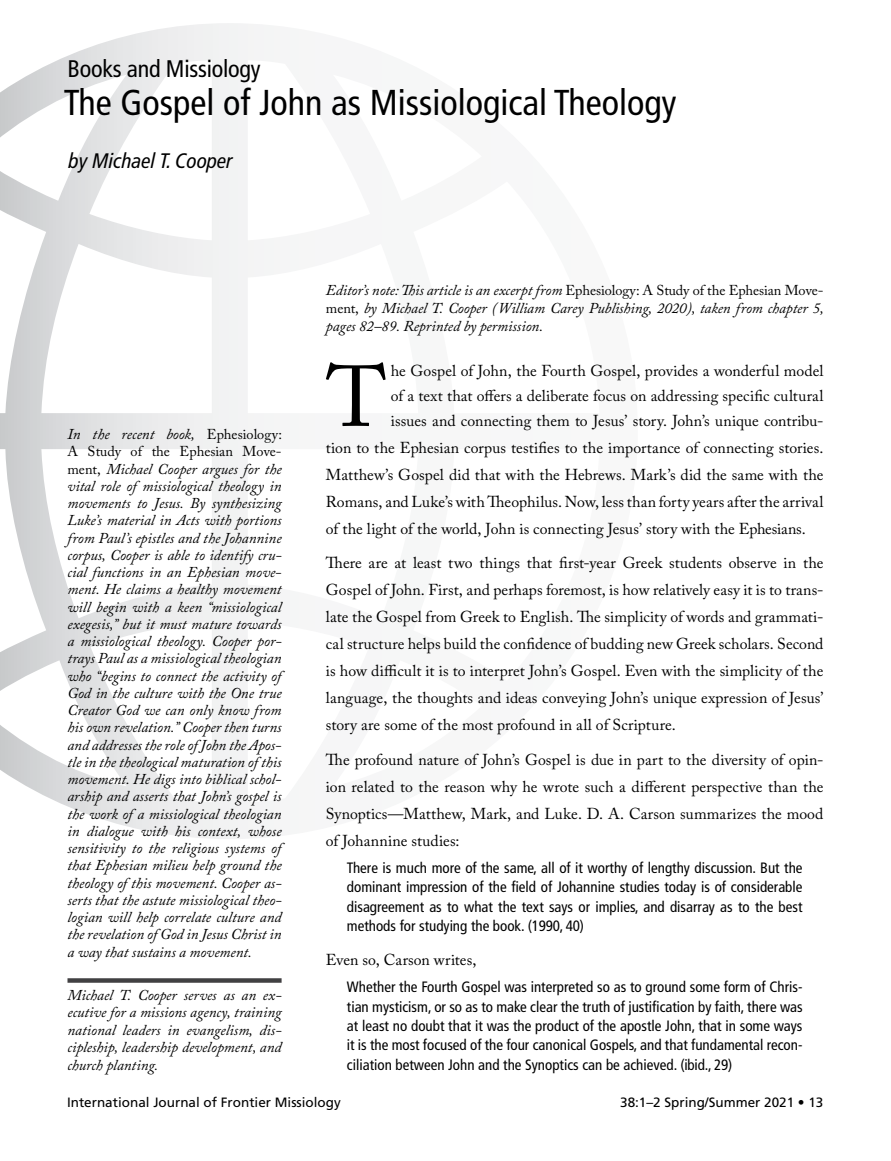
<style>
.page{position:relative;width:891px;height:1161px;background:#fff}
.page>*{position:absolute;margin:0;border:0;box-sizing:border-box;transform-origin:0 0}
.t1{font:85.35px "Adobe Caslon Pro";color:#000}
.t2{font:condensed 36px "Frutiger LT Std";color:#000}
.t3{font:condensed 24px "Frutiger LT Std";letter-spacing:-.01em;color:#000}
.t4{font:italic condensed 21px "Frutiger LT Std";color:#000}
.t5{font:15.75px/27px "Adobe Caslon Pro";letter-spacing:.005em;color:#000;text-align:justify}
.t6{font:italic 15px/17.2px "Adobe Caslon Pro";color:#000;text-align:justify}
.t7{font:condensed 15px/19.4px "Frutiger LT Std";color:#000;text-align:justify}
.t8{font:14.25px "Adobe Caslon Pro";color:#000}
.t9{font:13.5px "Frutiger LT Std";color:#000}
.s1{font-style:normal;font-size:14.25px}
</style>
<div class="page">
<svg style="left:0;top:23px;width:274px;height:816px"></svg>
<div style="left:68px;top:978px;width:214px;height:5px;background:#414042"></div>
<h3 class="t3" style="left:68px;top:55px;width:195px">Books and Missiology</h3>
<h2 class="t2" style="left:64px;top:82px;width:614px">The Gospel of John as Missiological Theology</h2>
<h3 class="t4" style="left:69px;top:148px;width:165px">by Michael T. Cooper</h3>
<p class="t6" style="left:67px;top:425px;width:216px">In the recent book, <span class="s1">Ephesiology:</span></p>
<p class="t8" style="left:67px;top:443px;width:216px">A Study of the Ephesian Move-</p>
<p class="t6" style="left:67px;top:460px;width:216px"><span class="s1">ment,</span> Michael Cooper argues for the vital role of missiological theology in movements to Jesus. By synthesizing Luke’s material in Acts with portions from Paul’s epistles and the Johannine corpus, Cooper is able to identify cru&shy;cial functions in an Ephesian move&shy;ment. He claims a healthy movement will begin with a keen “missiological exegesis,” but it must mature towards a missiological theology. Cooper por&shy;trays Paul as a missiological theologian who “begins to connect the activity of God in the culture with the One true Creator God we can only know from his own revelation.” Cooper then turns and addresses the role of John the Apos&shy;tle in the theological maturation of this movement. He digs into biblical schol&shy;arship and asserts that John’s gospel is the work of a missiological theologian in dialogue with his context, whose sensitivity to the religious systems of that Ephesian milieu help ground the theology of this movement. Cooper as&shy;serts that the astute missiological theo&shy;logian will help correlate culture and the revelation of God in Jesus Christ in a way that sustains a movement.</p>
<p class="t6" style="left:68px;top:986px;width:216px">Michael T. Cooper serves as an ex&shy;ecutive for a missions agency, training national leaders in evangelism, dis&shy;cipleship, leadership development, and church planting.</p>
<p class="t6" style="left:326px;top:280px;width:500px;line-height:18px">Editor’s note: This article is an excerpt from <span class="s1">Ephesiology: A Study of the Ephesian Move&shy;ment,</span> by Michael T. Cooper (William Carey Publishing, 2020), taken from chapter 5, pages 82–89. Reprinted by permission.</p>
<h1 class="t1" style="left:327px;top:346px;width:61px">T</h1>
<p class="t5" style="left:391px;top:359px;width:434px;line-height:24.8px">he Gospel of John, the Fourth Gospel, provides a wonderful model of a text that offers a deliberate focus on addressing specific cultural issues and connecting them to Jesus’ story. John’s unique contribu-</p>
<p class="t5" style="left:326px;top:434px;width:499px">tion to the Ephesian corpus testifies to the importance of connecting stories.<br>Matthew’s Gospel did that with the Hebrews. Mark’s did the same with the Romans, and Luke’s with Theophilus. Now, less than forty years after the arrival of the light of the world, John is connecting Jesus’ story with the Ephesians.</p>
<p class="t5" style="left:326px;top:549px;width:499px">There are at least two things that first-year Greek students observe in the Gospel of John. First, and perhaps foremost, is how relatively easy it is to trans&shy;late the Gospel from Greek to English. The simplicity of words and grammati&shy;cal structure helps build the confidence of budding new Greek scholars. Second is how difficult it is to interpret John’s Gospel. Even with the simplicity of the language, the thoughts and ideas conveying John’s unique expression of Jesus’ story are some of the most profound in all of Scripture.</p>
<p class="t5" style="left:326px;top:746px;width:499px">The profound nature of John’s Gospel is due in part to the diversity of opin&shy;ion related to the reason why he wrote such a different perspective than the Synoptics—Matthew, Mark, and Luke. D. A. Carson summarizes the mood of Johannine studies:</p>
<p class="t7" style="left:347px;top:858px;width:457px">There is much more of the same, all of it worthy of lengthy discussion. But the dominant impression of the field of Johannine studies today is of considerable disagreement as to what the text says or implies, and disarray as to the best methods for studying the book. (1990, 40)</p>
<p class="t5" style="left:326px;top:947px;width:152px">Even so, Carson writes,</p>
<p class="t7" style="left:347px;top:978px;width:457px">Whether the Fourth Gospel was interpreted so as to ground some form of Chris&shy;tian mysticism, or so as to make clear the truth of justification by faith, there was at least no doubt that it was the product of the apostle John, that in some ways it is the most focused of the four canonical Gospels, and that fundamental recon&shy;ciliation between John and the Synoptics can be achieved. (ibid., 29)</p>
<p class="t9" style="left:67px;top:1094px;width:275px">International Journal of Frontier Missiology</p>
<p class="t9" style="left:620px;top:1094px;width:205px">38:1–2 Spring/Summer 2021 • 13</p>
</div>
